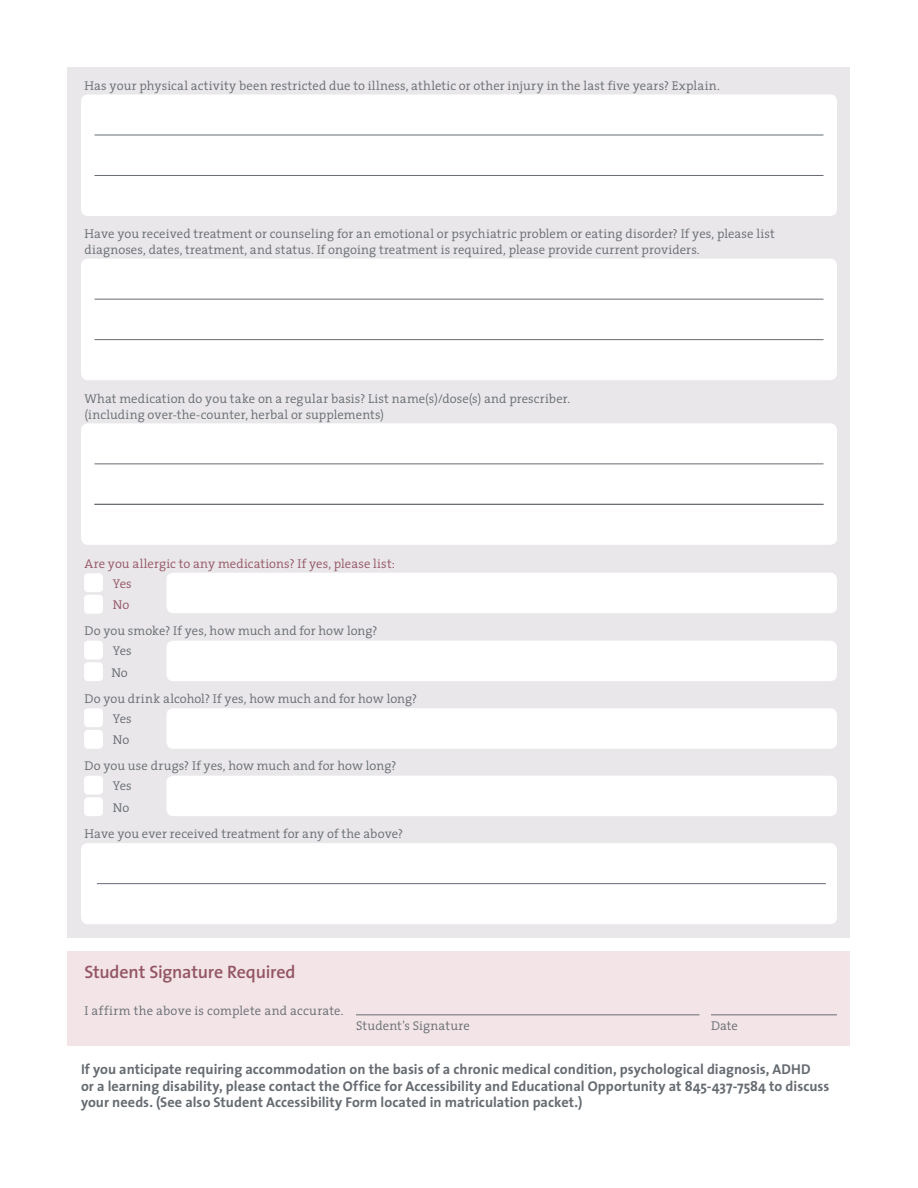
<style>
.page{position:relative;width:918px;height:1188px;background:#fff}
.page>*{position:absolute;margin:0;border:0;box-sizing:border-box;transform-origin:0 0}
.t1{font:600 18px "The Sans";letter-spacing:-.015em;color:#945565}
.t2{font:700 14.25px/16.5px "The Sans";color:#676c72}
.Paragraph_Style_1{font:300 12.75px/15.8px "The Serif";letter-spacing:.005em;color:#676c72}
.Paragraph_Style_1-2{font:300 12.75px "The Serif";letter-spacing:.005em;color:#945565}
</style>
<div class="page">
<div style="left:68px;top:68px;width:782px;height:870px;background:#e9e7e9"></div>
<div style="left:81px;top:843px;width:756px;height:81px;background:#fff;border-radius:7px"></div>
<hr style="left:97px;top:883px;width:729px;height:1px;background:#676c72">
<div style="left:81px;top:95px;width:756px;height:121px;background:#fff;border-radius:7px"></div>
<hr style="left:94px;top:135px;width:730px;height:1px;background:#676c72">
<hr style="left:94px;top:175px;width:730px;height:1px;background:#676c72">
<div style="left:81px;top:259px;width:756px;height:121px;background:#fff;border-radius:7px"></div>
<hr style="left:94px;top:299px;width:730px;height:1px;background:#676c72">
<hr style="left:94px;top:339px;width:730px;height:1px;background:#676c72">
<div style="left:81px;top:423px;width:756px;height:122px;background:#fff;border-radius:7px"></div>
<hr style="left:94px;top:463px;width:730px;height:1px;background:#676c72">
<div style="left:166px;top:573px;width:671px;height:40px;background:#fff;border-radius:7px"></div>
<div style="left:84px;top:573px;width:19px;height:19px;background:#fff;border-radius:4px"></div>
<div style="left:84px;top:595px;width:19px;height:19px;background:#fff;border-radius:4px"></div>
<div style="left:166px;top:708px;width:671px;height:41px;background:#fff;border-radius:7px"></div>
<div style="left:84px;top:708px;width:19px;height:19px;background:#fff;border-radius:4px"></div>
<div style="left:84px;top:730px;width:19px;height:19px;background:#fff;border-radius:4px"></div>
<div style="left:166px;top:776px;width:671px;height:40px;background:#fff;border-radius:7px"></div>
<div style="left:84px;top:776px;width:19px;height:19px;background:#fff;border-radius:4px"></div>
<div style="left:84px;top:797px;width:19px;height:19px;background:#fff;border-radius:4px"></div>
<div style="left:166px;top:641px;width:671px;height:40px;background:#fff;border-radius:7px"></div>
<div style="left:84px;top:641px;width:19px;height:19px;background:#fff;border-radius:4px"></div>
<div style="left:84px;top:662px;width:19px;height:19px;background:#fff;border-radius:4px"></div>
<div style="left:68px;top:951px;width:782px;height:95px;background:#f2e4e7"></div>
<hr style="left:356px;top:1014px;width:343px;height:1px;background:#676c72">
<hr style="left:711px;top:1014px;width:126px;height:1px;background:#676c72">
<hr style="left:94px;top:504px;width:730px;height:1px;background:#676c72">
<p class="Paragraph_Style_1" style="left:85px;top:77px;width:637px">Has your physical activity been restricted due to illness, athletic or other injury in the last five years? Explain.</p>
<p class="Paragraph_Style_1" style="left:85px;top:225px;width:692px">Have you received treatment or counseling for an emotional or psychiatric problem or eating disorder? If yes, please list diagnoses, dates, treatment, and status. If ongoing treatment is required, please provide current providers.</p>
<p class="Paragraph_Style_1" style="left:85px;top:390px;width:487px">What medication do you take on a regular basis? List name(s)/dose(s) and prescriber. (including over-the-counter, herbal or supplements)</p>
<p class="Paragraph_Style_1-2" style="left:85px;top:553px;width:312px">Are you allergic to any medications? If yes, please list:</p>
<p class="Paragraph_Style_1-2" style="left:113px;top:573px;width:20px">Yes</p>
<p class="Paragraph_Style_1-2" style="left:113px;top:594px;width:18px">No</p>
<p class="Paragraph_Style_1" style="left:85px;top:623px;width:295px">Do you smoke? If yes, how much and for how long?</p>
<p class="Paragraph_Style_1" style="left:113px;top:642px;width:20px">Yes</p>
<p class="Paragraph_Style_1" style="left:111px;top:664px;width:18px">No</p>
<p class="Paragraph_Style_1" style="left:85px;top:690px;width:334px">Do you drink alcohol? If yes, how much and for how long?</p>
<p class="Paragraph_Style_1" style="left:113px;top:710px;width:20px">Yes</p>
<p class="Paragraph_Style_1" style="left:113px;top:732px;width:18px">No</p>
<p class="Paragraph_Style_1" style="left:113px;top:777px;width:20px">Yes</p>
<p class="Paragraph_Style_1" style="left:113px;top:799px;width:18px">No</p>
<p class="Paragraph_Style_1" style="left:85px;top:758px;width:313px">Do you use drugs? If yes, how much and for how long?</p>
<p class="Paragraph_Style_1" style="left:85px;top:825px;width:320px">Have you ever received treatment for any of the above?</p>
<p class="t1" style="left:85px;top:957px;width:213px">Student Signature Required</p>
<p class="Paragraph_Style_1" style="left:85px;top:1002px;width:261px">I affirm the above is complete and accurate.</p>
<p class="Paragraph_Style_1" style="left:356px;top:1018px;width:115px">Student's Signature</p>
<p class="Paragraph_Style_1" style="left:711px;top:1018px;width:28px">Date</p>
<p class="t2" style="left:81px;top:1061px;width:750px">If you anticipate requiring accommodation on the basis of a chronic medical condition, psychological diagnosis, ADHD<br>or a learning disability, please contact the Office for Accessibility and Educational Opportunity at 845-437-7584 to discuss your needs. (See also Student Accessibility Form located in matriculation packet.)</p>
</div>
